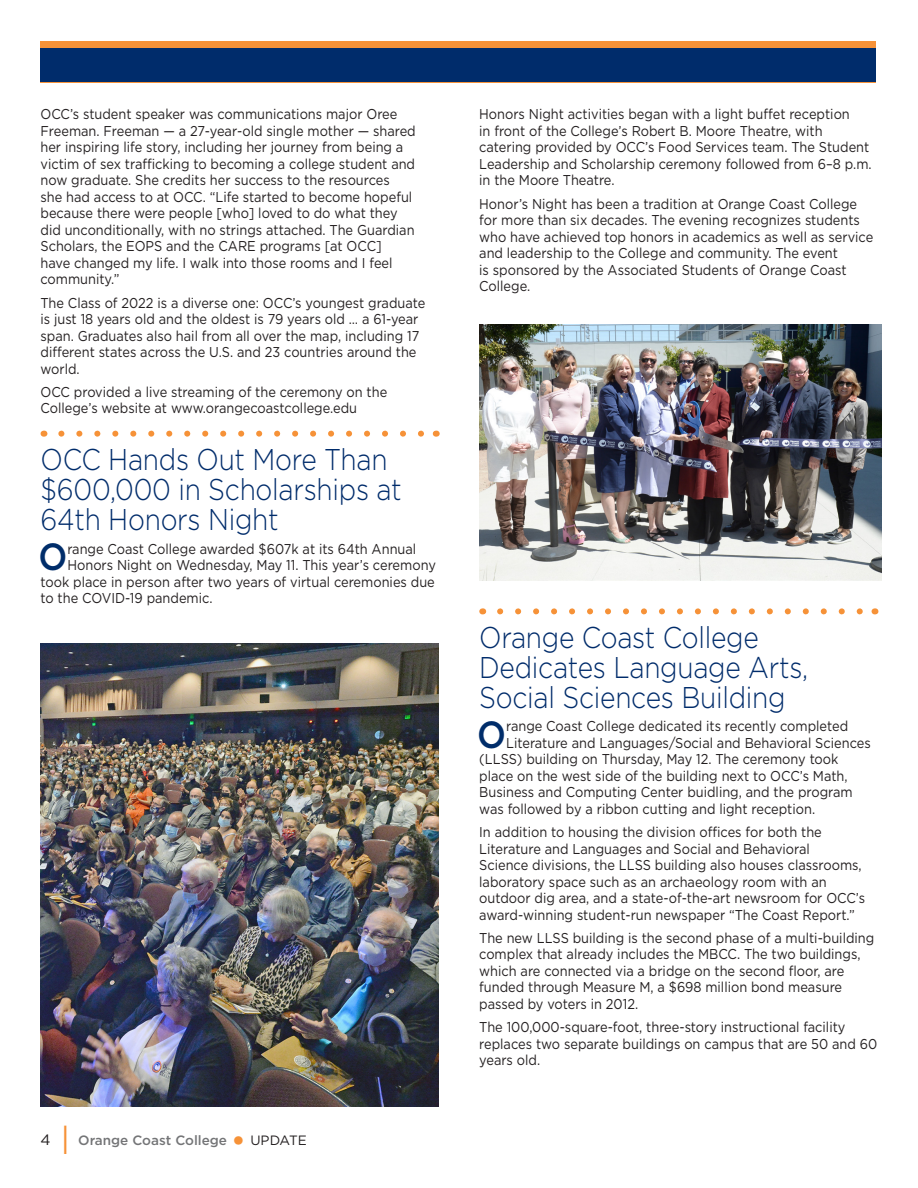
<style>
.page{position:relative;width:918px;height:1188px;background:#fff}
.page>*{position:absolute;margin:0;border:0;box-sizing:border-box;transform-origin:0 0}
.t1{font:40.5px "Gotham";color:#f69238;scale:.67 1}
.t2{font:500 37.8px "Gotham";color:#002d6a;scale:.9 1}
.t3{font:300 30px/30px "Gotham";letter-spacing:-.01em;color:#002c6b;scale:.88 1}
.t4{font:15px "Gotham";color:#231f20}
.t5{font:14.25px/16.5px "Gotham";color:#231f20;scale:.9 1}
.t6{font:500 13.5px "Gotham";color:#747577}
.s1{font-size:30px;color:#f69238}
.s2{font-weight:400;color:#231f20}
</style>
<div class="page">
<div style="left:40px;top:41px;width:836px;height:41px;background:#f69238"></div>
<div style="left:40px;top:49px;width:836px;height:33px;background:#002c6b"></div>
<svg style="left:61px;top:431px;width:363px;height:6px"></svg>
<svg style="left:500px;top:608px;width:363px;height:6px"></svg>
<img style="left:40px;top:643px;width:399px;height:463px">
<img style="left:479px;top:324px;width:403px;height:256px">
<p class="t5" style="left:40px;top:106px;width:419px">OCC’s student speaker was communications major Oree Freeman. Freeman — a 27-year-old single mother — shared her inspiring life story, including her journey from being a victim of sex trafficking to becoming a college student and now graduate. She credits her success to the resources<br>she had access to at OCC. “Life started to become hopeful because there were people [who] loved to do what they did unconditionally, with no strings attached. The Guardian Scholars, the EOPS and the CARE programs [at OCC]<br>have changed my life. I walk into those rooms and I feel community.”</p>
<p class="t5" style="left:40px;top:294px;width:429px">The Class of 2022 is a diverse one: OCC’s youngest graduate is just 18 years old and the oldest is 79 years old … a 61-year span. Graduates also hail from all over the map, including 17 different states across the U.S. and 23 countries around the world.</p>
<p class="t5" style="left:40px;top:383px;width:387px">OCC provided a live streaming of the ceremony on the<br>College’s website at www.orangecoastcollege.edu</p>
<h2 class="t3" style="left:40px;top:444px;width:412px">OCC Hands Out More Than $600,000 in Scholarships at<br>64th Honors Night</h2>
<p class="t2" style="left:38px;top:532px;width:34px">O</p>
<p class="t5" style="left:67px;top:540px;width:389px">range Coast College awarded $607k at its 64th Annual</p>
<p class="t5" style="left:67px;top:557px;width:411px">Honors Night on Wednesday, May 11. This year’s ceremony</p>
<p class="t5" style="left:40px;top:573px;width:440px">took place in person after two years of virtual ceremonies due</p>
<p class="t5" style="left:40px;top:590px;width:193px">to the COVID-19 pandemic.</p>
<p class="t4" style="left:40px;top:1130px;width:12px">4</p>
<h1 class="t1" style="left:61px;top:1113px;width:13px">I</h1>
<p class="t6" style="left:78px;top:1131px;width:230px">Orange Coast College <span class="s1">•</span> <span class="s2">UPDATE</span></p>
<p class="t5" style="left:479px;top:106px;width:438px">Honors Night activities began with a light buffet reception<br>in front of the College’s Robert B. Moore Theatre, with catering provided by OCC’s Food Services team. The Student Leadership and Scholarship ceremony followed from 6–8 p.m. in the Moore Theatre.</p>
<p class="t5" style="left:479px;top:195px;width:439px">Honor’s Night has been a tradition at Orange Coast College for more than six decades. The evening recognizes students who have achieved top honors in academics as well as service and leadership to the College and community. The event<br>is sponsored by the Associated Students of Orange Coast College.</p>
<h2 class="t3" style="left:479px;top:622px;width:375px">Orange Coast College<br>Dedicates Language Arts,<br>Social Sciences Building</h2>
<p class="t2" style="left:477px;top:710px;width:34px">O</p>
<p class="t5" style="left:506px;top:718px;width:382px">range Coast College dedicated its recently completed</p>
<p class="t5" style="left:506px;top:734px;width:407px">Literature and Languages/Social and Behavioral Sciences</p>
<p class="t5" style="left:479px;top:751px;width:401px">(LLSS) building on Thursday, May 12. The ceremony took</p>
<p class="t5" style="left:479px;top:767px;width:411px">place on the west side of the building next to OCC’s Math,</p>
<p class="t5" style="left:479px;top:784px;width:416px">Business and Computing Center buidling, and the program</p>
<p class="t5" style="left:479px;top:800px;width:375px">was followed by a ribbon cutting and light reception.</p>
<p class="t5" style="left:479px;top:824px;width:430px">In addition to housing the division offices for both the Literature and Languages and Social and Behavioral<br>Science divisions, the LLSS building also houses classrooms, laboratory space such as an archaeology room with an outdoor dig area, and a state-of-the-art newsroom for OCC’s award-winning student-run newspaper “The Coast Report.”</p>
<p class="t5" style="left:479px;top:929px;width:441px">The new LLSS building is the second phase of a multi-building complex that already includes the MBCC. The two buildings, which are connected via a bridge on the second floor, are funded through Measure M, a $698 million bond measure passed by voters in 2012.</p>
<p class="t5" style="left:479px;top:1019px;width:444px">The 100,000-square-foot, three-story instructional facility replaces two separate buildings on campus that are 50 and 60 years old.</p>
</div>
